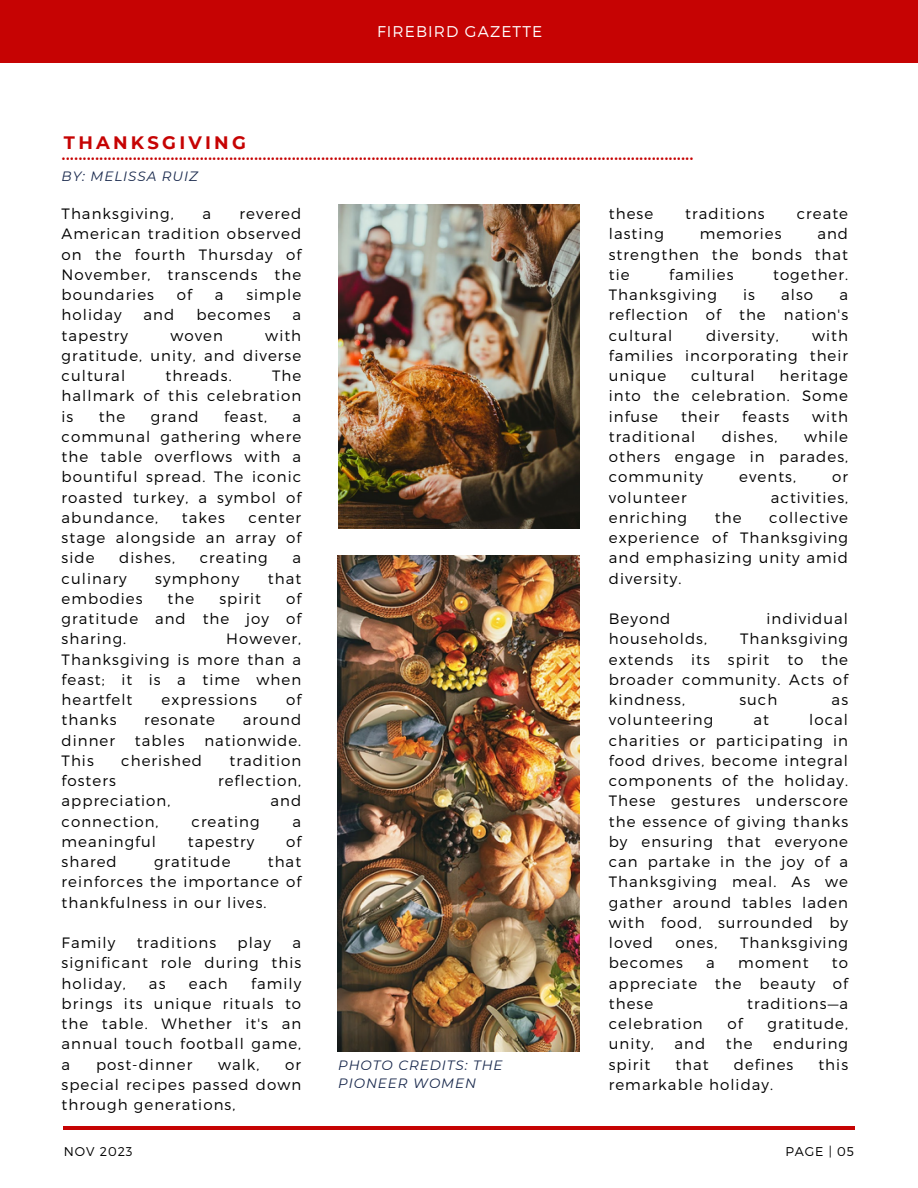
<style>
.page{position:relative;width:918px;height:1188px;background:#fff}
.page>*{position:absolute;margin:0;border:0;box-sizing:border-box;transform-origin:0 0}
.t1{font:500 18.45px "Montserrat";color:#c60303}
.t2{font:700 18px "Montserrat";letter-spacing:.18em;color:#c60303}
.t3{font:300 15.6px "Montserrat";letter-spacing:.07em;color:#fff}
.t4{font:300 15px/20.2px "Montserrat";letter-spacing:.07em;color:#000;text-align:justify}
.t5{font:italic 13.5px/18px "Montserrat";letter-spacing:.07em;color:#17274b}
.t6{font:300 12.75px "Montserrat";letter-spacing:.07em;color:#000}
</style>
<div class="page">
<div style="left:0;top:0;width:918px;height:63px;background:#c60303"></div>
<hr style="left:63px;top:1127px;width:791px;height:3px;background:#c60303">
<img style="left:338px;top:205px;width:242px;height:324px">
<img style="left:338px;top:556px;width:242px;height:496px">
<h3 class="t2" style="left:64px;top:132px;width:183px">THANKSGIVING</h3>
<h3 class="t3" style="left:377px;top:22px;width:167px">FIREBIRD GAZETTE</h3>
<h3 class="t1" style="left:62px;top:142px;width:634px">.......................................................................................................................................................</h3>
<p class="t5" style="left:62px;top:167px;width:138px">BY: MELISSA RUIZ</p>
<h3 class="t4" style="left:62px;top:203px;width:241px;text-indent:178px">revered American tradition observed on the fourth Thursday of November, transcends the boundaries</h3>
<h3 class="t4" style="left:62px;top:203px;width:114px">Thanksgiving,</h3>
<h3 class="t4" style="left:202px;top:203px;width:10px">a</h3>
<h3 class="t4" style="left:177px;top:284px;width:17px">of</h3>
<h3 class="t4" style="left:215px;top:284px;width:10px">a</h3>
<h3 class="t4" style="left:246px;top:284px;width:56px">simple</h3>
<h3 class="t4" style="left:62px;top:304px;width:62px">holiday</h3>
<h3 class="t4" style="left:144px;top:304px;width:32px">and</h3>
<h3 class="t4" style="left:196px;top:304px;width:76px">becomes</h3>
<h3 class="t4" style="left:293px;top:304px;width:10px">a</h3>
<h3 class="t4" style="left:62px;top:324px;width:68px">tapestry</h3>
<h3 class="t4" style="left:170px;top:324px;width:54px">woven</h3>
<h3 class="t4" style="left:62px;top:324px;width:241px;text-indent:204px">with gratitude, unity, and diverse cultural</h3>
<h3 class="t4" style="left:62px;top:365px;width:241px;text-indent:210px">The hallmark of this celebration is</h3>
<h3 class="t4" style="left:166px;top:365px;width:68px">threads.</h3>
<h3 class="t4" style="left:99px;top:405px;width:28px">the</h3>
<h3 class="t4" style="left:151px;top:405px;width:49px">grand</h3>
<h3 class="t4" style="left:224px;top:405px;width:45px">feast,</h3>
<h3 class="t4" style="left:62px;top:405px;width:241px;text-indent:231px">a communal gathering where the table overflows with a bountiful spread. The iconic roasted turkey, a symbol of abundance,</h3>
<h3 class="t4" style="left:182px;top:507px;width:44px">takes</h3>
<h3 class="t4" style="left:62px;top:507px;width:241px;text-indent:187px">center stage alongside an array of side</h3>
<h3 class="t4" style="left:119px;top:547px;width:57px">dishes,</h3>
<h3 class="t4" style="left:200px;top:547px;width:70px">creating</h3>
<h3 class="t4" style="left:293px;top:547px;width:10px">a</h3>
<h3 class="t4" style="left:62px;top:567px;width:67px">culinary</h3>
<h3 class="t4" style="left:155px;top:567px;width:86px">symphony</h3>
<h3 class="t4" style="left:268px;top:567px;width:35px">that</h3>
<h3 class="t4" style="left:62px;top:588px;width:83px">embodies</h3>
<h3 class="t4" style="left:168px;top:588px;width:28px">the</h3>
<h3 class="t4" style="left:219px;top:588px;width:43px">spirit</h3>
<h3 class="t4" style="left:62px;top:588px;width:241px;text-indent:224px">of gratitude and the joy of sharing.</h3>
<h3 class="t4" style="left:62px;top:628px;width:241px;text-indent:165px">However, Thanksgiving is more than a feast; it is a time when heartfelt</h3>
<h3 class="t4" style="left:162px;top:689px;width:97px">expressions</h3>
<h3 class="t4" style="left:286px;top:689px;width:17px">of</h3>
<h3 class="t4" style="left:62px;top:709px;width:56px">thanks</h3>
<h3 class="t4" style="left:144px;top:709px;width:72px">resonate</h3>
<h3 class="t4" style="left:243px;top:709px;width:60px">around</h3>
<h3 class="t4" style="left:62px;top:729px;width:55px">dinner</h3>
<h3 class="t4" style="left:135px;top:729px;width:51px">tables</h3>
<h3 class="t4" style="left:204px;top:729px;width:98px">nationwide.</h3>
<h3 class="t4" style="left:62px;top:750px;width:34px">This</h3>
<h3 class="t4" style="left:121px;top:750px;width:82px">cherished</h3>
<h3 class="t4" style="left:230px;top:750px;width:73px">tradition</h3>
<h3 class="t4" style="left:62px;top:770px;width:56px">fosters</h3>
<h3 class="t4" style="left:218px;top:770px;width:85px">reflection,</h3>
<h3 class="t4" style="left:62px;top:790px;width:110px">appreciation,</h3>
<h3 class="t4" style="left:270px;top:790px;width:32px">and</h3>
<h3 class="t4" style="left:62px;top:810px;width:98px">connection,</h3>
<h3 class="t4" style="left:192px;top:810px;width:70px">creating</h3>
<h3 class="t4" style="left:293px;top:810px;width:10px">a</h3>
<h3 class="t4" style="left:62px;top:831px;width:96px">meaningful</h3>
<h3 class="t4" style="left:188px;top:831px;width:68px">tapestry</h3>
<h3 class="t4" style="left:286px;top:831px;width:17px">of</h3>
<h3 class="t4" style="left:62px;top:851px;width:57px">shared</h3>
<h3 class="t4" style="left:154px;top:851px;width:78px">gratitude</h3>
<h3 class="t4" style="left:62px;top:851px;width:241px;text-indent:206px">that reinforces the importance of thankfulness in our lives.</h3>
<p class="t4" style="left:62px;top:932px;width:55px">Family</p>
<p class="t4" style="left:137px;top:932px;width:81px">traditions</p>
<p class="t4" style="left:238px;top:932px;width:35px">play</p>
<p class="t4" style="left:62px;top:932px;width:241px;text-indent:231px">a significant role during this holiday,</p>
<p class="t4" style="left:62px;top:972px;width:241px;text-indent:190px">family brings its unique rituals to the table. Whether it's an annual touch football game, a</p>
<p class="t4" style="left:149px;top:972px;width:18px">as</p>
<p class="t4" style="left:189px;top:972px;width:40px">each</p>
<p class="t4" style="left:96px;top:1053px;width:98px">post-dinner</p>
<p class="t4" style="left:218px;top:1053px;width:43px">walk,</p>
<p class="t4" style="left:62px;top:1053px;width:241px;text-indent:224px">or special recipes passed down through generations,</p>
<p class="t5" style="left:338px;top:1056px;width:166px">PHOTO CREDITS: THE<br>PIONEER WOMEN</p>
<p class="t4" style="left:609px;top:203px;width:46px">these</p>
<p class="t4" style="left:685px;top:203px;width:81px">traditions</p>
<p class="t4" style="left:797px;top:203px;width:53px">create</p>
<p class="t4" style="left:609px;top:223px;width:57px">lasting</p>
<p class="t4" style="left:700px;top:223px;width:83px">memories</p>
<p class="t4" style="left:609px;top:223px;width:241px;text-indent:209px">and strengthen the bonds that tie</p>
<p class="t4" style="left:669px;top:264px;width:66px">families</p>
<p class="t4" style="left:773px;top:264px;width:77px">together.</p>
<p class="t4" style="left:609px;top:284px;width:110px">Thanksgiving</p>
<p class="t4" style="left:743px;top:284px;width:13px">is</p>
<p class="t4" style="left:781px;top:284px;width:34px">also</p>
<p class="t4" style="left:609px;top:284px;width:241px;text-indent:231px">a reflection of the nation's cultural</p>
<p class="t4" style="left:609px;top:324px;width:241px;text-indent:203px">with families incorporating their unique</p>
<p class="t4" style="left:706px;top:324px;width:74px">diversity,</p>
<p class="t4" style="left:609px;top:365px;width:241px;text-indent:171px">heritage into the celebration. Some infuse</p>
<p class="t4" style="left:691px;top:365px;width:65px">cultural</p>
<p class="t4" style="left:681px;top:405px;width:40px">their</p>
<p class="t4" style="left:742px;top:405px;width:49px">feasts</p>
<p class="t4" style="left:812px;top:405px;width:37px">with</p>
<p class="t4" style="left:609px;top:426px;width:88px">traditional</p>
<p class="t4" style="left:722px;top:426px;width:57px">dishes,</p>
<p class="t4" style="left:609px;top:426px;width:241px;text-indent:195px">while others engage in parades, community</p>
<p class="t4" style="left:739px;top:466px;width:58px">events,</p>
<p class="t4" style="left:832px;top:466px;width:17px">or</p>
<p class="t4" style="left:609px;top:486px;width:79px">volunteer</p>
<p class="t4" style="left:771px;top:486px;width:79px">activities,</p>
<p class="t4" style="left:609px;top:507px;width:80px">enriching</p>
<p class="t4" style="left:715px;top:507px;width:28px">the</p>
<p class="t4" style="left:609px;top:507px;width:241px;text-indent:161px">collective experience of Thanksgiving and emphasizing unity amid diversity.</p>
<p class="t4" style="left:609px;top:608px;width:63px">Beyond</p>
<p class="t4" style="left:767px;top:608px;width:83px">individual</p>
<p class="t4" style="left:609px;top:628px;width:100px">households,</p>
<p class="t4" style="left:609px;top:628px;width:241px;text-indent:131px">Thanksgiving extends its spirit to the broader community. Acts of kindness,</p>
<p class="t4" style="left:739px;top:689px;width:39px">such</p>
<p class="t4" style="left:832px;top:689px;width:18px">as</p>
<p class="t4" style="left:609px;top:709px;width:106px">volunteering</p>
<p class="t4" style="left:753px;top:709px;width:17px">at</p>
<p class="t4" style="left:609px;top:709px;width:241px;text-indent:200px">local charities or participating in food drives, become integral components of the holiday.<br>These gestures underscore the essence of giving thanks by ensuring that everyone can partake in the joy of a Thanksgiving meal. As we gather around tables laden with food, surrounded by loved</p>
<p class="t4" style="left:676px;top:932px;width:43px">ones,</p>
<p class="t4" style="left:740px;top:932px;width:110px">Thanksgiving</p>
<p class="t4" style="left:609px;top:952px;width:76px">becomes</p>
<p class="t4" style="left:706px;top:952px;width:10px">a</p>
<p class="t4" style="left:738px;top:952px;width:72px">moment</p>
<p class="t4" style="left:609px;top:952px;width:241px;text-indent:223px">to appreciate the beauty of these</p>
<p class="t4" style="left:747px;top:993px;width:102px">traditions—a</p>
<p class="t4" style="left:609px;top:1013px;width:96px">celebration</p>
<p class="t4" style="left:728px;top:1013px;width:17px">of</p>
<p class="t4" style="left:768px;top:1013px;width:82px">gratitude,</p>
<p class="t4" style="left:609px;top:1033px;width:47px">unity,</p>
<p class="t4" style="left:675px;top:1033px;width:32px">and</p>
<p class="t4" style="left:726px;top:1033px;width:28px">the</p>
<p class="t4" style="left:773px;top:1033px;width:76px">enduring</p>
<p class="t4" style="left:609px;top:1053px;width:43px">spirit</p>
<p class="t4" style="left:675px;top:1053px;width:35px">that</p>
<p class="t4" style="left:734px;top:1053px;width:61px">defines</p>
<p class="t4" style="left:818px;top:1053px;width:31px">this</p>
<p class="t4" style="left:609px;top:1074px;width:166px">remarkable holiday.</p>
<p class="t6" style="left:64px;top:1143px;width:70px">NOV 2023</p>
<p class="t6" style="left:785px;top:1143px;width:70px">PAGE | 05</p>
</div>
